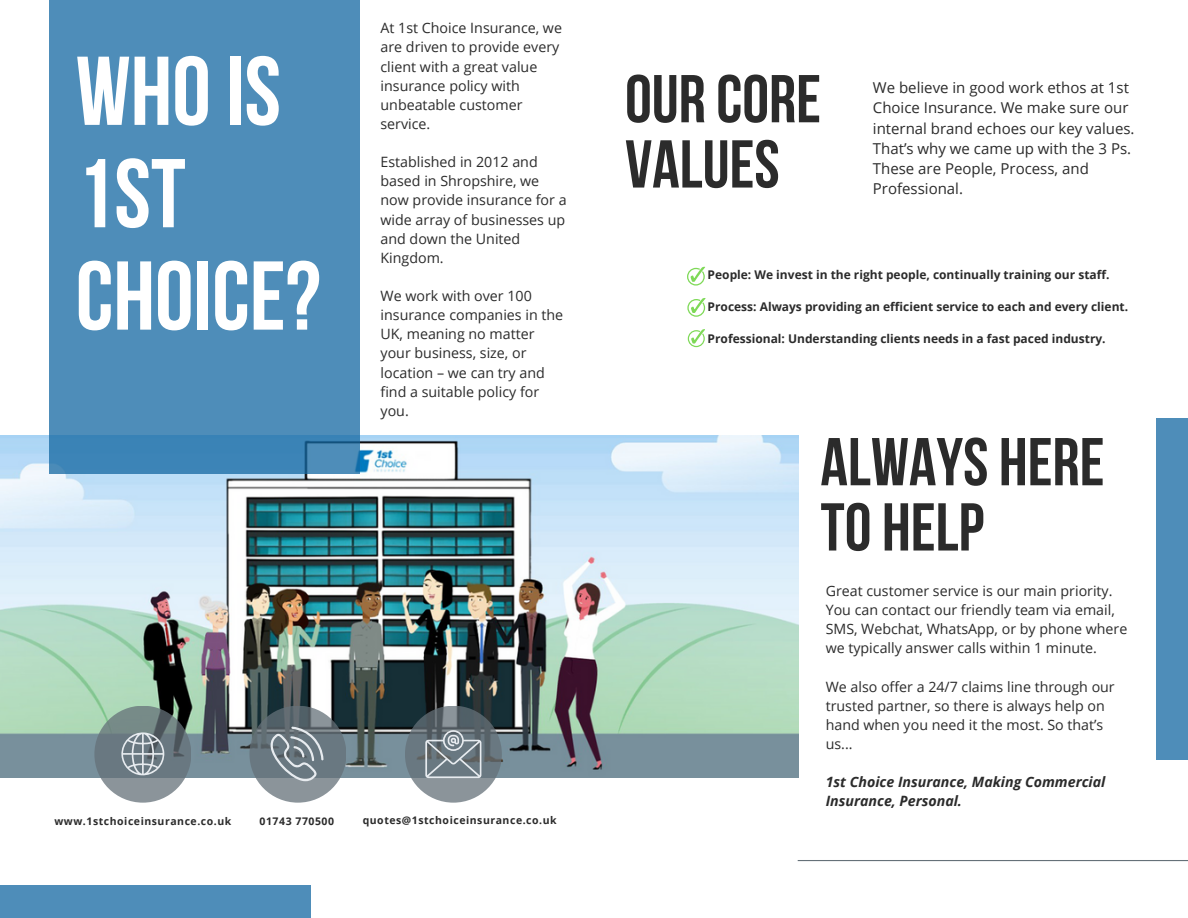
<style>
.page{position:relative;width:1188px;height:918px;background:#fff}
.page>*{position:absolute;margin:0;border:0;box-sizing:border-box;transform-origin:0 0}
.t1{font:97.5px/102.3px "Bebas Neue Cyrillic";color:#fff}
.t2{font:67.5px/65.2px "Bebas Neue Cyrillic";color:#2b2b2b}
.t3{font:15px/20.2px "Open Sans";color:#2b2b2b}
.t4{font:14.25px/19.2px "Open Sans";color:#2b2b2b}
.t5{font:italic 700 14.25px/19.2px "Open Sans";color:#2b2b2b}
.t6{font:700 12px "Open Sans";color:#2b2b2b}
.t7{font:700 10.5px "Open Sans";letter-spacing:.05em;color:#2b2b2b}
</style>
<div class="page">
<img style="left:0;top:435px;width:798px;height:342px">
<svg style="left:50px;top:0;width:310px;height:474px;background:#4c8cb8"></svg>
<svg style="left:94px;top:706px;width:97px;height:97px;background:#748287"></svg>
<svg style="left:249px;top:706px;width:97px;height:97px;background:#717d85"></svg>
<svg style="left:405px;top:706px;width:97px;height:97px;background:#717c83"></svg>
<hr style="left:798px;top:860px;width:390px;height:1px;background:#657179">
<div style="left:1156px;top:419px;width:32px;height:341px;background:#4e8db9"></div>
<svg style="left:121px;top:732px;width:44px;height:44px;background:#8b979e"></svg>
<svg style="left:270px;top:727px;width:54px;height:54px;background:#808b93"></svg>
<svg style="left:425px;top:730px;width:56px;height:48px;background:#828d94"></svg>
<svg style="left:687px;top:267px;width:18px;height:19px"></svg>
<svg style="left:687px;top:298px;width:18px;height:19px"></svg>
<svg style="left:688px;top:329px;width:17px;height:18px"></svg>
<div style="left:0;top:886px;width:311px;height:32px;background:#4e8db9"></div>
<p class="t1" style="left:76px;top:49px;width:246px">WHOIS<br>1ST<br>CHOICE?</p>
<p class="t4" style="left:381px;top:18px;width:183px">At 1st Choice Insurance, we are driven to provide every client with a great value insurance policy with unbeatable customer service.</p>
<p class="t4" style="left:381px;top:152px;width:188px">Established in 2012 and based in Shropshire, we now provide insurance for a wide array of businesses up and down the United<br>Kingdom.</p>
<p class="t4" style="left:381px;top:286px;width:184px">We work with over 100 insurance companies in the<br>UK, meaning no matter your business, size, or location – we can try and find a suitable policy for you.</p>
<p class="t7" style="left:54px;top:814px;width:178px">www.1stchoiceinsurance.co.uk</p>
<p class="t7" style="left:260px;top:814px;width:76px">01743 770500</p>
<p class="t7" style="left:363px;top:812px;width:196px">quotes@1stchoiceinsurance.co.uk</p>
<p class="t2" style="left:625px;top:73px;width:197px">OUR CORE<br>VALUES</p>
<p class="t3" style="left:873px;top:77px;width:263px">We believe in good work ethos at 1st<br>Choice Insurance. We make sure our internal brand echoes our key values.<br>That’s why we came up with the 3 Ps.<br>These are People, Process, and<br>Professional.</p>
<p class="t6" style="left:708px;top:266px;width:403px">People: We invest in the right people, continually training our staff.</p>
<p class="t6" style="left:708px;top:298px;width:422px">Process: Always providing an efficient service to each and every client.</p>
<p class="t6" style="left:708px;top:330px;width:400px">Professional: Understanding clients needs in a fast paced industry.</p>
<p class="t2" style="left:820px;top:436px;width:286px">ALWAYS HERE<br>TO HELP</p>
<p class="t4" style="left:826px;top:581px;width:303px">Great customer service is our main priority.<br>You can contact our friendly team via email, SMS, Webchat, WhatsApp, or by phone where we typically answer calls within 1 minute.</p>
<p class="t4" style="left:826px;top:677px;width:291px">We also offer a 24/7 claims line through our trusted partner, so there is always help on hand when you need it the most. So that’s us...</p>
<p class="t5" style="left:826px;top:772px;width:281px">1st Choice Insurance, Making Commercial<br>Insurance, Personal.</p>
</div>
